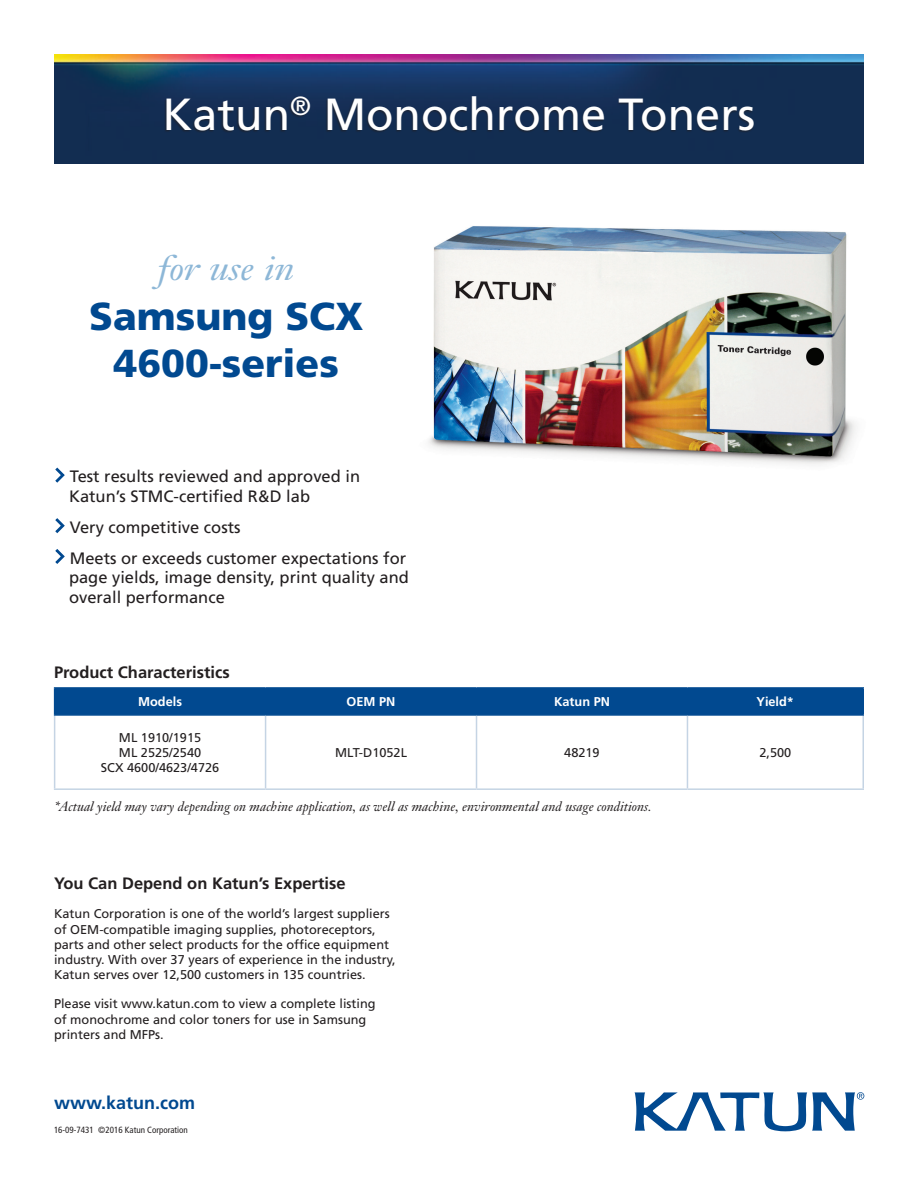
<style>
.page{position:relative;width:918px;height:1188px;background:#fff}
.page>*{position:absolute;margin:0;border:0;box-sizing:border-box;transform-origin:0 0}
.t1{font:45px "Frutiger";color:#fff}
.t2{font:900 39px/46.8px "Frutiger";color:#014990;text-align:center}
.t3{font:italic 34.5px "Janson Text";color:#8db7d7;scale:1.1 1}
.t4{font:700 18px "Frutiger";color:#014990}
.t5{font:16.5px/19.8px "Frutiger";color:#231f20}
.t6{font:700 16.5px "Frutiger";color:#231f20}
.t7{font:italic 13.5px "Janson Text";color:#231f20}
.t8{font:12.75px/15.3px "Frutiger";color:#231f20}
.t9{font:700 12.75px "Frutiger";color:#fff}
.t10{font:condensed 9px "Frutiger";color:#231f20}
</style>
<div class="page">
<img style="left:351px;top:163px;width:513px;height:301px">
<img style="left:54px;top:54px;width:810px;height:109px">
<div style="left:164px;top:95px;width:590px;height:38px;background:#231f20;opacity:.5"></div>
<svg style="left:55px;top:467px;width:10px;height:16px"></svg>
<svg style="left:55px;top:518px;width:10px;height:16px"></svg>
<svg style="left:55px;top:549px;width:10px;height:15px"></svg>
<div style="left:687px;top:688px;width:176px;height:27px;background:#014990"></div>
<svg style="left:55px;top:716px;width:634px;height:72px"></svg>
<hr style="left:54px;top:716px;width:1px;height:72px;background:#c5d4e4">
<hr style="left:265px;top:716px;width:1px;height:72px;background:#c5d4e4">
<hr style="left:476px;top:716px;width:1px;height:72px;background:#c5d4e4">
<hr style="left:687px;top:716px;width:1px;height:72px;background:#c5d4e4">
<hr style="left:862px;top:716px;width:2px;height:72px;background:#c5d4e4">
<hr style="left:54px;top:788px;width:212px;height:2px;background:#c5d4e4">
<hr style="left:266px;top:788px;width:211px;height:2px;background:#c5d4e4">
<hr style="left:477px;top:788px;width:210px;height:2px;background:#c5d4e4">
<hr style="left:687px;top:788px;width:177px;height:2px;background:#c5d4e4">
<hr style="left:687px;top:687px;width:177px;height:2px;background:#014990">
<hr style="left:687px;top:714px;width:177px;height:2px;background:#014990">
<hr style="left:862px;top:689px;width:2px;height:25px;background:#014990">
<hr style="left:266px;top:687px;width:211px;height:2px;background:#014990">
<hr style="left:477px;top:687px;width:210px;height:2px;background:#014990">
<hr style="left:266px;top:714px;width:211px;height:2px;background:#014990">
<hr style="left:477px;top:714px;width:210px;height:2px;background:#014990">
<hr style="left:54px;top:687px;width:212px;height:2px;background:#014990">
<div style="left:54px;top:688px;width:633px;height:26px;background:#014990"></div>
<hr style="left:54px;top:714px;width:212px;height:2px;background:#014990">
<svg style="left:635px;top:1092px;width:229px;height:39px"></svg>
<p class="t1" style="left:163px;top:88px;width:594px">Katun<sup>®</sup> Monochrome Toners</p>
<p class="t3" style="left:158px;top:247px;width:125px">for use in</p>
<p class="t2" style="left:89px;top:292px;width:276px">Samsung SCX<br>4600-series</p>
<p class="t5" style="left:69px;top:466px;width:293px">Test results reviewed and approved in<br>Katun’s STMC-certified R&amp;D lab</p>
<p class="t5" style="left:70px;top:517px;width:172px">Very competitive costs</p>
<p class="t5" style="left:69px;top:548px;width:341px">Meets or exceeds customer expectations for page yields, image density, print quality and overall performance</p>
<p class="t6" style="left:54px;top:663px;width:177px">Product Characteristics</p>
<p class="t9" style="left:138px;top:694px;width:45px">Models</p>
<p class="t9" style="left:347px;top:694px;width:50px">OEM PN</p>
<p class="t9" style="left:554px;top:694px;width:57px">Katun PN</p>
<p class="t9" style="left:757px;top:694px;width:39px">Yield*</p>
<p class="t8" style="left:119px;top:730px;width:84px">ML 1910/1915</p>
<p class="t8" style="left:119px;top:745px;width:84px">ML 2525/2540</p>
<p class="t8" style="left:101px;top:760px;width:120px">SCX 4600/4623/4726</p>
<p class="t8" style="left:335px;top:745px;width:74px">MLT-D1052L</p>
<p class="t8" style="left:564px;top:745px;width:37px">48219</p>
<p class="t8" style="left:759px;top:745px;width:33px">2,500</p>
<p class="t7" style="left:54px;top:798px;width:599px">*Actual yield may vary depending on machine application, as well as machine, environmental and usage conditions.</p>
<p class="t6" style="left:54px;top:874px;width:293px">You Can Depend on Katun’s Expertise</p>
<p class="t8" style="left:54px;top:906px;width:343px">Katun Corporation is one of the world’s largest suppliers of OEM-compatible imaging supplies, photoreceptors, parts and other select products for the office equipment industry. With over 37 years of experience in the industry, Katun serves over 12,500 customers in 135 countries.</p>
<p class="t8" style="left:54px;top:996px;width:323px">Please visit www.katun.com to view a complete listing of monochrome and color toners for use in Samsung printers and MFPs.</p>
<p class="t4" style="left:54px;top:1092px;width:143px">www.katun.com</p>
<p class="t10" style="left:54px;top:1125px;width:135px">16-09-7431 ©2016 Katun Corporation</p>
</div>
